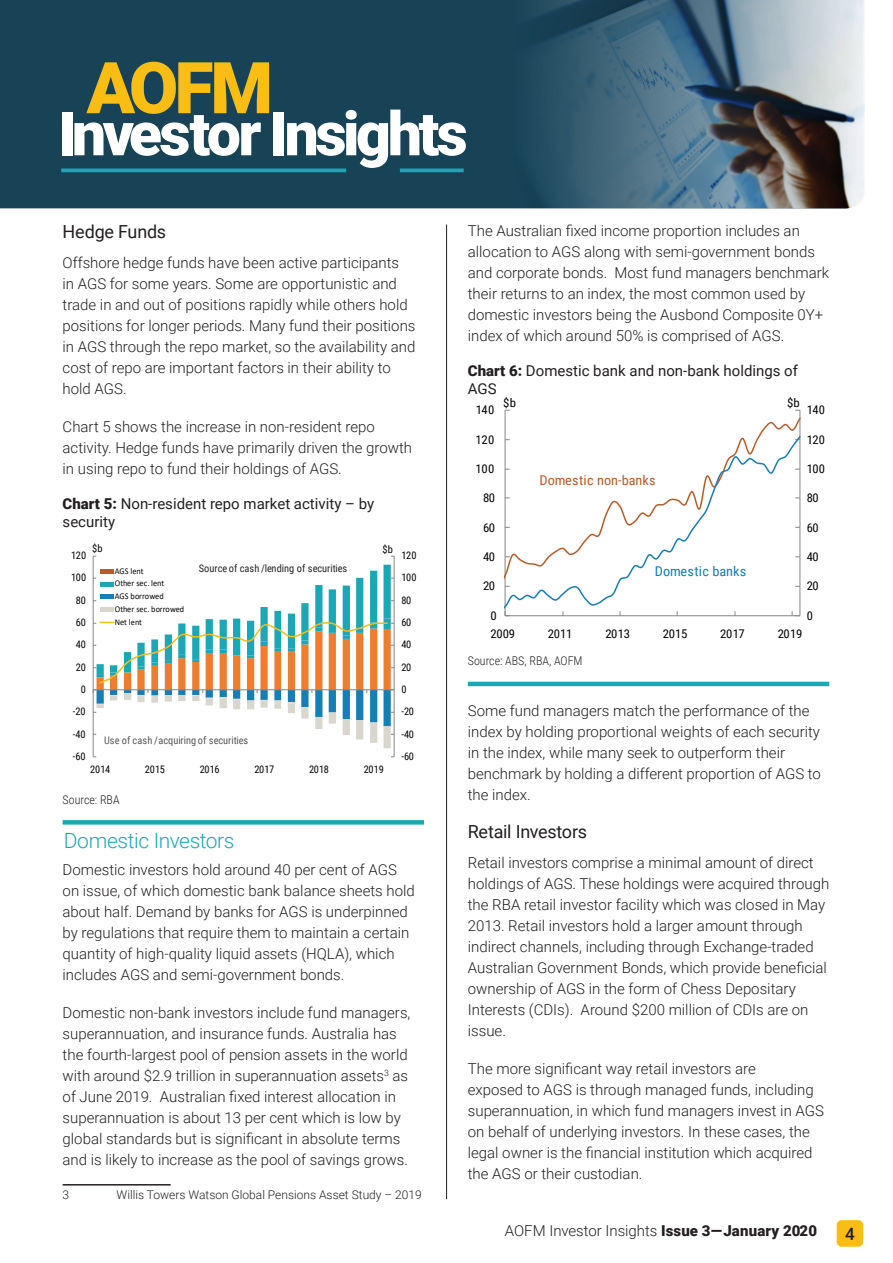
<style>
.page{position:relative;width:893px;height:1263px;background:#fff}
.page>*{position:absolute;margin:0;border:0;box-sizing:border-box;transform-origin:0 0}
.t1{font:900 71.55px "Roboto";color:#fabd14}
.t2{font:900 60.9px "Roboto";letter-spacing:-.055em;color:#fff}
.AOFM_heading_two{font:300 21px "Roboto";letter-spacing:-.02em;color:#1aa8b6}
.AOFM_heading_three{font:18px "Roboto";letter-spacing:-.01em;color:#231f20}
.AOFM_heading_one{font:500 16.95px "Roboto";color:#231f20}
.AOFM_body{font:300 15px/21px "Roboto";color:#231f20}
.AOFM_chart_heading{font:15px/18px "Roboto";color:#231f20}
.t3{font:13.5px "Roboto Condensed";color:#ba5b27;scale:1.06 1}
.t4{font:13.5px "Roboto Condensed";color:#157eb6;scale:1.06 1}
.t5{font:300 12px "Roboto";color:#231f20}
.t6{font:12px "Roboto Condensed";letter-spacing:-.035em;color:#040503;scale:1.06 1}
.AOFM_footnote{font:300 12px "Roboto Condensed";color:#231f20}
.t7{font:12px "Roboto Condensed";letter-spacing:-.035em;color:#040503;scale:1.05 1}
.t8{font:10.5px "Roboto Condensed";letter-spacing:-.035em;color:#040503}
.t9{font:10.5px "Roboto Condensed";color:#252624}
.t10{font:10.5px "Roboto Condensed";color:#595959}
.t11{font:8.85px/12.9px "Calibri";color:#040503;scale:.94 1}
.s1{font-weight:900}
</style>
<div class="page">
<hr style="left:446px;top:224px;width:1px;height:975px;background:#231f20">
<div style="left:0;top:0;width:514px;height:208px;background:#184357"></div>
<svg style="left:61px;top:168px;width:285px;height:4px"></svg>
<svg style="left:400px;top:168px;width:64px;height:4px"></svg>
<img style="left:514px;top:0;width:351px;height:208px">
<div style="left:63px;top:820px;width:361px;height:5px;background:#1aa8b6"></div>
<hr style="left:63px;top:1184px;width:108px;height:1px;background:#231f20">
<hr style="left:468px;top:682px;width:361px;height:4px;background:#1aa8b6">
<hr style="left:394px;top:556px;width:1px;height:201px;background:#878686">
<hr style="left:93px;top:556px;width:1px;height:201px;background:#878686">
<svg style="left:93px;top:565px;width:301px;height:183px"></svg>
<hr style="left:800px;top:410px;width:1px;height:206px;background:#878686">
<hr style="left:505px;top:410px;width:1px;height:206px;background:#878686">
<svg style="left:505px;top:435px;width:295px;height:181px"></svg>
<div style="left:837px;top:1220px;width:26px;height:27px;background:#fabd14;border-radius:5px"></div>
<p class="t1" style="left:86px;top:38px;width:188px">AOFM</p>
<p class="t2" style="left:59px;top:91px;width:411px">Investor Insights</p>
<p class="AOFM_heading_three" style="left:63px;top:219px;width:105px">Hedge Funds</p>
<p class="AOFM_body" style="left:63px;top:251px;width:354px">Offshore hedge funds have been active participants<br>in AGS for some years. Some are opportunistic and trade in and out of positions rapidly while others hold positions for longer periods. Many fund their positions in AGS through the repo market, so the availability and cost of repo are important factors in their ability to hold AGS.</p>
<p class="AOFM_body" style="left:63px;top:415px;width:351px">Chart 5 shows the increase in non-resident repo activity. Hedge funds have primarily driven the growth in using repo to fund their holdings of AGS.</p>
<p class="AOFM_chart_heading" style="left:63px;top:494px;width:313px"><span class="s1">Chart 5:</span> Non-resident repo market activity – by security</p>
<p class="t8" style="left:92px;top:541px;width:12px">$b</p>
<p class="t8" style="left:382px;top:542px;width:12px">$b</p>
<p class="t11" style="left:115px;top:564px;width:75px">AGS lent<br>Other sec. lent<br>AGS borrowed<br>Other sec. borrowed<br>Net lent</p>
<p class="t8" style="left:71px;top:548px;width:17px">120</p>
<p class="t9" style="left:199px;top:561px;width:150px">Source of cash /lending of securities</p>
<p class="t8" style="left:71px;top:570px;width:17px">100</p>
<p class="t8" style="left:76px;top:593px;width:11px">80</p>
<p class="t8" style="left:76px;top:615px;width:11px">60</p>
<p class="t8" style="left:401px;top:548px;width:17px">120</p>
<p class="t8" style="left:401px;top:570px;width:17px">100</p>
<p class="t8" style="left:401px;top:593px;width:11px">80</p>
<p class="t8" style="left:401px;top:615px;width:11px">60</p>
<p class="t8" style="left:76px;top:637px;width:11px">40</p>
<p class="t8" style="left:401px;top:637px;width:11px">40</p>
<p class="t8" style="left:76px;top:659px;width:11px">20</p>
<p class="t8" style="left:401px;top:659px;width:11px">20</p>
<p class="t8" style="left:81px;top:682px;width:7px">0</p>
<p class="t8" style="left:401px;top:682px;width:7px">0</p>
<p class="t8" style="left:73px;top:704px;width:14px">-20</p>
<p class="t8" style="left:401px;top:704px;width:14px">-20</p>
<p class="t8" style="left:73px;top:726px;width:14px">-40</p>
<p class="t10" style="left:104px;top:733px;width:145px">Use of cash /acquiring of securities</p>
<p class="t8" style="left:401px;top:726px;width:14px">-40</p>
<p class="t8" style="left:73px;top:749px;width:14px">-60</p>
<p class="t8" style="left:401px;top:749px;width:14px">-60</p>
<p class="t8" style="left:90px;top:762px;width:22px">2014</p>
<p class="t8" style="left:145px;top:762px;width:22px">2015</p>
<p class="t8" style="left:200px;top:762px;width:22px">2016</p>
<p class="t8" style="left:254px;top:762px;width:22px">2017</p>
<p class="t8" style="left:309px;top:762px;width:22px">2018</p>
<p class="t8" style="left:364px;top:762px;width:22px">2019</p>
<p class="AOFM_footnote" style="left:63px;top:791px;width:59px">Source: RBA</p>
<p class="AOFM_heading_two" style="left:64px;top:825px;width:172px">Domestic Investors</p>
<p class="AOFM_body" style="left:63px;top:859px;width:354px">Domestic investors hold around 40 per cent of AGS on issue, of which domestic bank balance sheets hold about half. Demand by banks for AGS is underpinned by regulations that require them to maintain a certain quantity of high-quality liquid assets (HQLA), which includes AGS and semi-government bonds.</p>
<p class="AOFM_body" style="left:63px;top:1002px;width:349px">Domestic non-bank investors include fund managers, superannuation, and insurance funds. Australia has the fourth-largest pool of pension assets in the world with around $2.9 trillion in superannuation assets<sup>3</sup> as of June 2019. Australian fixed interest allocation in superannuation is about 13 per cent which is low by global standards but is significant in absolute terms and is likely to increase as the pool of savings grows.</p>
<p class="t5" style="left:63px;top:1186px;width:8px">3</p>
<p class="t5" style="left:117px;top:1186px;width:307px">Willis Towers Watson Global Pensions Asset Study – 2019</p>
<p class="AOFM_body" style="left:468px;top:219px;width:363px">The Australian fixed income proportion includes an allocation to AGS along with semi-government bonds and corporate bonds. Most fund managers benchmark their returns to an index, the most common used by domestic investors being the Ausbond Composite 0Y+ index of which around 50% is comprised of AGS.</p>
<p class="AOFM_chart_heading" style="left:468px;top:361px;width:332px"><span class="s1">Chart 6:</span> Domestic bank and non-bank holdings of<br>AGS</p>
<p class="t6" style="left:476px;top:402px;width:19px">140</p>
<p class="t6" style="left:503px;top:394px;width:14px">$b</p>
<p class="t6" style="left:787px;top:395px;width:14px">$b</p>
<p class="t7" style="left:807px;top:402px;width:19px">140</p>
<p class="t6" style="left:476px;top:431px;width:19px">120</p>
<p class="t7" style="left:807px;top:431px;width:19px">120</p>
<p class="t6" style="left:476px;top:460px;width:19px">100</p>
<p class="t7" style="left:807px;top:460px;width:19px">100</p>
<p class="t3" style="left:540px;top:471px;width:111px">Domestic non-banks</p>
<p class="t6" style="left:483px;top:490px;width:13px">80</p>
<p class="t7" style="left:807px;top:490px;width:13px">80</p>
<p class="t6" style="left:483px;top:519px;width:13px">60</p>
<p class="t7" style="left:807px;top:519px;width:13px">60</p>
<p class="t6" style="left:483px;top:548px;width:13px">40</p>
<p class="t7" style="left:807px;top:548px;width:13px">40</p>
<p class="t4" style="left:655px;top:562px;width:88px">Domestic banks</p>
<p class="t6" style="left:483px;top:578px;width:13px">20</p>
<p class="t7" style="left:807px;top:578px;width:13px">20</p>
<p class="t6" style="left:490px;top:607px;width:7px">0</p>
<p class="t7" style="left:807px;top:607px;width:7px">0</p>
<p class="t6" style="left:490px;top:625px;width:25px">2009</p>
<p class="t6" style="left:548px;top:625px;width:25px">2011</p>
<p class="t6" style="left:605px;top:625px;width:25px">2013</p>
<p class="t6" style="left:663px;top:625px;width:25px">2015</p>
<p class="t6" style="left:720px;top:625px;width:25px">2017</p>
<p class="t6" style="left:778px;top:625px;width:25px">2019</p>
<p class="AOFM_footnote" style="left:468px;top:652px;width:116px">Source: ABS, RBA, AOFM</p>
<p class="AOFM_body" style="left:468px;top:699px;width:355px">Some fund managers match the performance of the index by holding proportional weights of each security in the index, while many seek to outperform their benchmark by holding a different proportion of AGS to the index.</p>
<p class="AOFM_heading_three" style="left:468px;top:819px;width:121px">Retail Investors</p>
<p class="AOFM_body" style="left:468px;top:851px;width:363px">Retail investors comprise a minimal amount of direct holdings of AGS. These holdings were acquired through the RBA retail investor facility which was closed in May 2013. Retail investors hold a larger amount through indirect channels, including through Exchange-traded Australian Government Bonds, which provide beneficial ownership of AGS in the form of Chess Depositary Interests (CDIs). Around $200 million of CDIs are on issue.</p>
<p class="AOFM_body" style="left:468px;top:1057px;width:358px">The more significant way retail investors are<br>exposed to AGS is through managed funds, including superannuation, in which fund managers invest in AGS on behalf of underlying investors. In these cases, the legal owner is the financial institution which acquired the AGS or their custodian.</p>
<p class="AOFM_body" style="left:505px;top:1220px;width:314px">AOFM Investor Insights <span class="s1">Issue 3—January 2020</span></p>
<p class="AOFM_heading_one" style="left:845px;top:1222px;width:11px">4</p>
</div>
